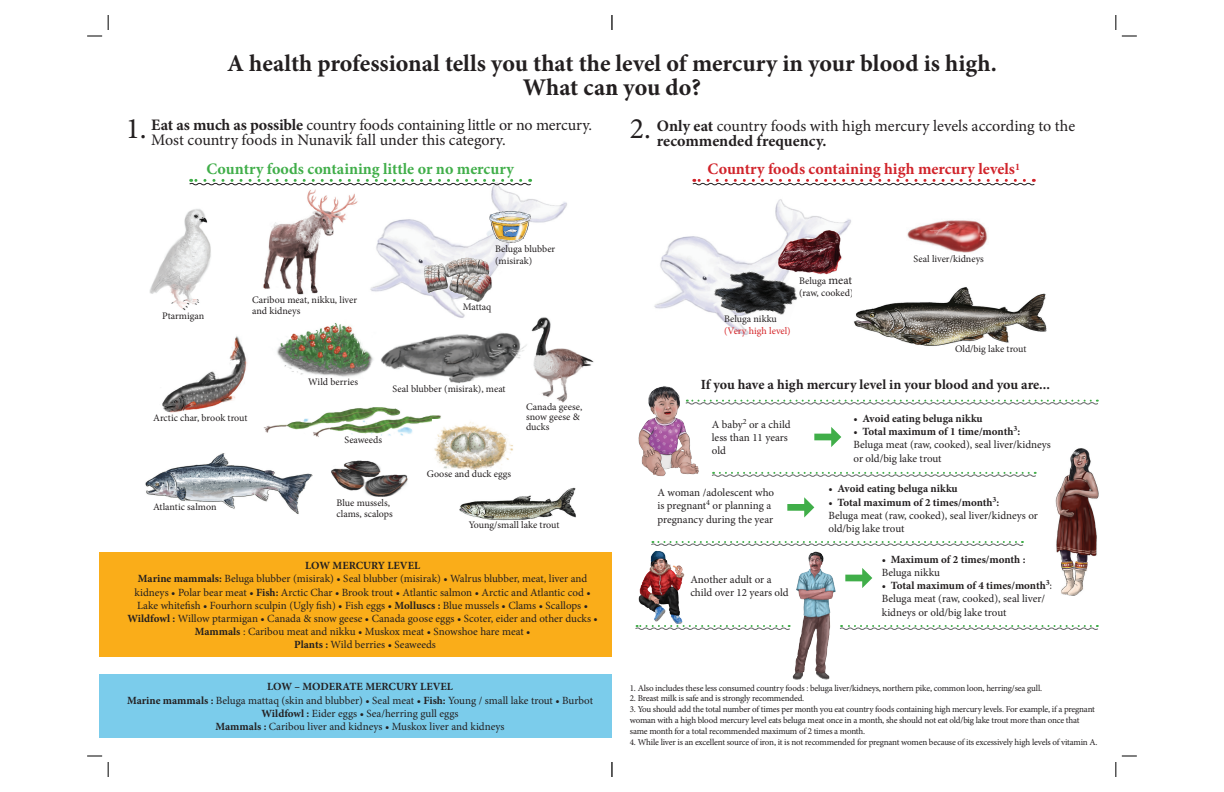
<style>
.page{position:relative;width:1224px;height:792px;background:#fff}
.page>*{position:absolute;margin:0;border:0;box-sizing:border-box;transform-origin:0 0}
.t1{font:700 24px/24px "Minion Pro";color:#231f20;text-align:center}
.t2{font:16px/29.1px "Minion Pro";letter-spacing:-.005em;color:#231f20}
.t3{font:700 16px "Minion Pro";color:#d1232a}
.t4{font:700 14px "Minion Pro";letter-spacing:-.005em;color:#231f20}
.t5{font:11px/13.2px "Minion Pro";color:#231f20}
.t6{font:700 11px/13.2px "Minion Pro";color:#231f20}
.t7{font:10px/11px "Minion Pro";color:#231f20}
.t8{font:10px "Minion Pro";color:#d52428}
.t9{font:9px/10.8px "Minion Pro";letter-spacing:-.025em;color:#231f20}
.s1{font-size:29.8px}
.s2{font-weight:700}
.s3{font-weight:700;color:#40ae49}
.s4{font-size:12px}
.s5{font-weight:400}
</style>
<div class="page">
<div style="left:99px;top:674px;width:513px;height:64px;background:#7bcceb"></div>
<div style="left:99px;top:552px;width:513px;height:105px;background:#faad19"></div>
<svg style="left:189px;top:179px;width:175px;height:7px"></svg>
<img style="left:277px;top:323px;width:97px;height:54px">
<img style="left:162px;top:336px;width:85px;height:77px">
<img style="left:260px;top:185px;width:100px;height:110px">
<img style="left:331px;top:460px;width:77px;height:37px">
<img style="left:381px;top:333px;width:146px;height:51px">
<img style="left:145px;top:453px;width:168px;height:61px">
<img style="left:149px;top:209px;width:62px;height:102px">
<img style="left:263px;top:407px;width:178px;height:30px">
<img style="left:459px;top:487px;width:117px;height:34px">
<img style="left:531px;top:319px;width:63px;height:84px">
<img style="left:432px;top:420px;width:81px;height:50px">
<img style="left:364px;top:178px;width:203px;height:141px">
<svg style="left:87px;top:35px;width:15px;height:2px"></svg>
<svg style="left:87px;top:755px;width:15px;height:2px"></svg>
<svg style="left:108px;top:15px;width:1px;height:15px"></svg>
<svg style="left:108px;top:762px;width:1px;height:15px"></svg>
<img style="left:856px;top:287px;width:191px;height:59px">
<svg style="left:814px;top:427px;width:27px;height:20px"></svg>
<svg style="left:787px;top:497px;width:27px;height:21px"></svg>
<svg style="left:845px;top:568px;width:27px;height:20px"></svg>
<svg style="left:712px;top:472px;width:324px;height:5px"></svg>
<svg style="left:701px;top:400px;width:398px;height:5px"></svg>
<svg style="left:693px;top:541px;width:331px;height:5px"></svg>
<svg style="left:635px;top:625px;width:155px;height:5px"></svg>
<img style="left:638px;top:386px;width:63px;height:91px">
<svg style="left:692px;top:179px;width:343px;height:7px"></svg>
<img style="left:1055px;top:448px;width:44px;height:148px">
<svg style="left:840px;top:625px;width:259px;height:5px"></svg>
<img style="left:635px;top:541px;width:58px;height:86px">
<img style="left:792px;top:551px;width:44px;height:129px">
<img style="left:907px;top:220px;width:81px;height:33px">
<img style="left:654px;top:199px;width:202px;height:136px">
<svg style="left:611px;top:15px;width:2px;height:15px"></svg>
<svg style="left:611px;top:762px;width:2px;height:15px"></svg>
<svg style="left:1115px;top:15px;width:22px;height:22px"></svg>
<svg style="left:1115px;top:755px;width:22px;height:22px"></svg>
<h1 class="t1" style="left:227px;top:51px;width:772px">A health professional tells you that the level of mercury in your blood is high.<br>What can you do?</h1>
<h2 class="t2" style="left:657px;top:118px;width:420px;line-height:15px;text-indent:-27px"><span class="s1">2.</span> <span class="s2">Only eat</span> country foods with high mercury levels according to the <span class="s2">recommended frequency.</span></h2>
<h2 class="t2" style="left:151px;top:110px;width:442px"><span class="s2">Eat as much as possible</span> country foods containing little or no mercury.</h2>
<h2 class="t2" style="left:207px;top:125px;width:309px;text-indent:-81px"><sup>1.</sup> Most country foods in Nunavik fall under this category.<br><span class="s3">Country foods containing little or no mercury</span></h2>
<h2 class="t3" style="left:708px;top:157px;width:314px">Country foods containing high mercury levels<sup>1</sup></h2>
<p class="t7" style="left:162px;top:311px;width:44px">Ptarmigan</p>
<p class="t7" style="left:252px;top:294px;width:106px">Caribou meat, nikku, liver and kidneys</p>
<p class="t7" style="left:495px;top:243px;width:62px;line-height:12px">Beluga blubber (misirak)</p>
<p class="t7" style="left:463px;top:301px;width:30px">Mattaq</p>
<p class="t7" style="left:153px;top:413px;width:96px">Arctic char, brook trout</p>
<p class="t7" style="left:308px;top:377px;width:51px">Wild berries</p>
<p class="t7" style="left:393px;top:384px;width:115px">Seal blubber (misirak), meat</p>
<p class="t7" style="left:344px;top:434px;width:39px">Seaweeds</p>
<p class="t7" style="left:427px;top:468px;width:86px">Goose and duck eggs</p>
<p class="t7" style="left:526px;top:402px;width:58px;line-height:10px">Canada geese, snow geese &amp; ducks</p>
<p class="t7" style="left:153px;top:502px;width:65px">Atlantic salmon</p>
<p class="t7" style="left:337px;top:497px;width:58px">Blue mussels, clams, scalops</p>
<p class="t7" style="left:469px;top:519px;width:92px">Young/small lake trout</p>
<p class="t5" style="left:127px;top:559px;width:472px;text-align:center"><span class="s2">LOW MERCURY LEVEL<br>Marine mammals:</span> Beluga blubber (misirak) • Seal blubber (misirak) • Walrus blubber, meat, liver and kidneys • Polar bear meat • <span class="s2">Fish:</span> Arctic Char • Brook trout • Atlantic salmon • Arctic and Atlantic cod • Lake whitefish • Fourhorn sculpin (Ugly fish) • Fish eggs • <span class="s2">Molluscs :</span> Blue mussels • Clams • Scallops • <span class="s2">Wildfowl :</span> Willow ptarmigan • Canada &amp; snow geese • Canada goose eggs • Scoter, eider and other ducks • <span class="s2">Mammals</span> : Caribou meat and nikku • Muskox meat • Snowshoe hare meat •<br><span class="s2">Plants :</span> Wild berries • Seaweeds</p>
<p class="t5" style="left:127px;top:680px;width:468px;text-align:center"><span class="s2">LOW – MODERATE MERCURY LEVEL<br>Marine mammals :</span> Beluga mattaq (skin and blubber) • Seal meat • <span class="s2">Fish:</span> Young / small lake trout • Burbot <span class="s2">Wildfowl :</span> Eider eggs • Sea/herring gull eggs<br><span class="s2">Mammals :</span> Caribou liver and kidneys • Muskox liver and kidneys</p>
<p class="t7" style="left:724px;top:314px;width:54px">Beluga nikku</p>
<p class="t8" style="left:724px;top:324px;width:68px">(Very high level)</p>
<p class="t7" style="left:799px;top:275px;width:56px;line-height:12px">Beluga <span class="s4">meat </span>(raw, cooked)</p>
<p class="t7" style="left:914px;top:253px;width:72px">Seal liver/kidneys</p>
<p class="t7" style="left:955px;top:343px;width:73px">Old/big lake trout</p>
<p class="t4" style="left:701px;top:374px;width:351px">If you have a high mercury level in your blood and you are...</p>
<p class="t5" style="left:712px;top:418px;width:80px">A baby<sup>2</sup> or a child less than 11 years old</p>
<p class="t6" style="left:854px;top:412px;width:131px"><span class="s5">•</span> Avoid eating beluga nikku</p>
<p class="t5" style="left:854px;top:425px;width:199px">• <span class="s2">Total maximum of 1 time/month</span><sup>3</sup><span class="s2">:<br></span>Beluga meat (raw, cooked), seal liver/kidneys or old/big lake trout</p>
<p class="t5" style="left:658px;top:486px;width:118px">A woman /adolescent who is pregnant<sup>4</sup> or planning a pregnancy during the year</p>
<p class="t6" style="left:829px;top:482px;width:131px"><span class="s5">•</span> Avoid eating beluga nikku</p>
<p class="t5" style="left:829px;top:496px;width:211px">• <span class="s2">Total maximum of 2 times/month</span><sup>3</sup><span class="s2">:<br></span>Beluga meat (raw, cooked), seal liver/kidneys or old/big lake trout</p>
<p class="t5" style="left:690px;top:573px;width:100px">Another adult or a child over 12 years old</p>
<p class="t6" style="left:882px;top:553px;width:145px"><span class="s5">•</span> Maximum of 2 times/month :<br><span class="s5">Beluga nikku</span></p>
<p class="t5" style="left:882px;top:579px;width:172px">• <span class="s2">Total maximum of 4 times/month</span><sup>3</sup><span class="s2">:<br></span>Beluga meat (raw, cooked), seal liver/ kidneys or old/big lake trout</p>
<p class="t9" style="left:630px;top:682px;width:414px">1. Also includes these less consumed country foods : beluga liver/kidneys, northern pike, common loon, herring/sea gull.</p>
<p class="t9" style="left:630px;top:693px;width:176px">2. Breast milk is safe and is strongly recommended.</p>
<p class="t9" style="left:630px;top:704px;width:467px">3. You should add the total number of times per month you eat country foods containing high mercury levels. For example, if a pregnant woman with a high blood mercury level eats beluga meat once in a month, she should not eat old/big lake trout more than once that same month for a total recommended maximum of 2 times a month.</p>
<p class="t9" style="left:630px;top:736px;width:469px">4. While liver is an excellent source of iron, it is not recommended for pregnant women because of its excessively high levels of vitamin A.</p>
</div>
